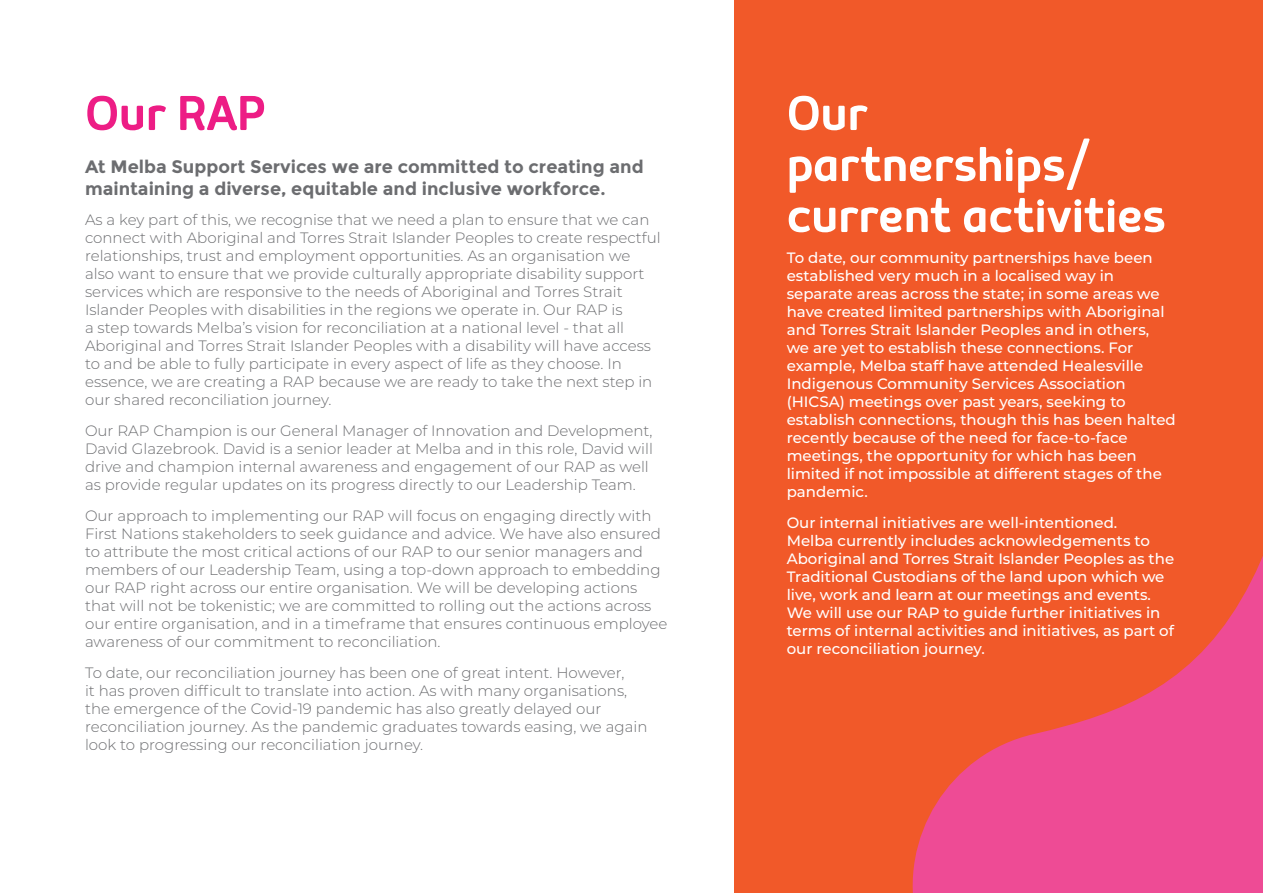
<style>
.page{position:relative;width:1263px;height:893px;background:#fff}
.page>*{position:absolute;margin:0;border:0;box-sizing:border-box;transform-origin:0 0}
.t1{font:500 60px/51px "Mairy";color:#fff}
.t2{font:500 60px "Mairy";color:#ed1d85}
.t3{font:700 18px/21.6px "Montserrat";color:#6c6d70}
.t4{font:300 15px/18px "Montserrat";color:#6c6d70}
.t5{font:500 15px/18px "Montserrat";color:#fff}
</style>
<div class="page">
<div style="left:734px;top:0;width:529px;height:893px;background:#f15929"></div>
<svg style="left:912px;top:556px;width:351px;height:337px;fill:#ee4b95"></svg>
<p class="t2" style="left:85px;top:77px;width:182px">Our RAP</p>
<p class="t3" style="left:85px;top:156px;width:560px">At Melba Support Services we are committed to creating and maintaining a diverse, equitable and inclusive workforce.</p>
<p class="t4" style="left:85px;top:210px;width:577px">As a key part of this, we recognise that we need a plan to ensure that we can connect with Aboriginal and Torres Strait Islander Peoples to create respectful relationships, trust and employment opportunities. As an organisation we also want to ensure that we provide culturally appropriate disability support services which are responsive to the needs of Aboriginal and Torres Strait Islander Peoples with disabilities in the regions we operate in. Our RAP is<br>a step towards Melba’s vision for reconciliation at a national level - that all Aboriginal and Torres Strait Islander Peoples with a disability will have access to and be able to fully participate in every aspect of life as they choose. In essence, we are creating a RAP because we are ready to take the next step in our shared reconciliation journey.</p>
<p class="t4" style="left:85px;top:421px;width:569px">Our RAP Champion is our General Manager of Innovation and Development, David Glazebrook. David is a senior leader at Melba and in this role, David will drive and champion internal awareness and engagement of our RAP as well as provide regular updates on its progress directly to our Leadership Team.</p>
<p class="t4" style="left:85px;top:506px;width:584px">Our approach to implementing our RAP will focus on engaging directly with First Nations stakeholders to seek guidance and advice. We have also ensured to attribute the most critical actions of our RAP to our senior managers and members of our Leadership Team, using a top-down approach to embedding our RAP right across our entire organisation. We will be developing actions that will not be tokenistic; we are committed to rolling out the actions across our entire organisation, and in a timeframe that ensures continuous employee awareness of our commitment to reconciliation.</p>
<p class="t4" style="left:85px;top:663px;width:564px">To date, our reconciliation journey has been one of great intent. However,<br>it has proven difficult to translate into action. As with many organisations, the emergence of the Covid-19 pandemic has also greatly delayed our reconciliation journey. As the pandemic graduates towards easing, we again look to progressing our reconciliation journey.</p>
<p class="t1" style="left:787px;top:85px;width:380px">Our partnerships/ current activities</p>
<p class="t5" style="left:787px;top:248px;width:391px">To date, our community partnerships have been established very much in a localised way in separate areas across the state; in some areas we have created limited partnerships with Aboriginal and Torres Strait Islander Peoples and in others,<br>we are yet to establish these connections. For example, Melba staff have attended Healesville Indigenous Community Services Association (HICSA) meetings over past years, seeking to establish connections, though this has been halted recently because of the need for face-to-face meetings, the opportunity for which has been limited if not impossible at different stages of the pandemic.</p>
<p class="t5" style="left:787px;top:513px;width:389px">Our internal initiatives are well-intentioned.<br>Melba currently includes acknowledgements to Aboriginal and Torres Strait Islander Peoples as the Traditional Custodians of the land upon which we live, work and learn at our meetings and events.<br>We will use our RAP to guide further initiatives in terms of internal activities and initiatives, as part of our reconciliation journey.</p>
</div>
